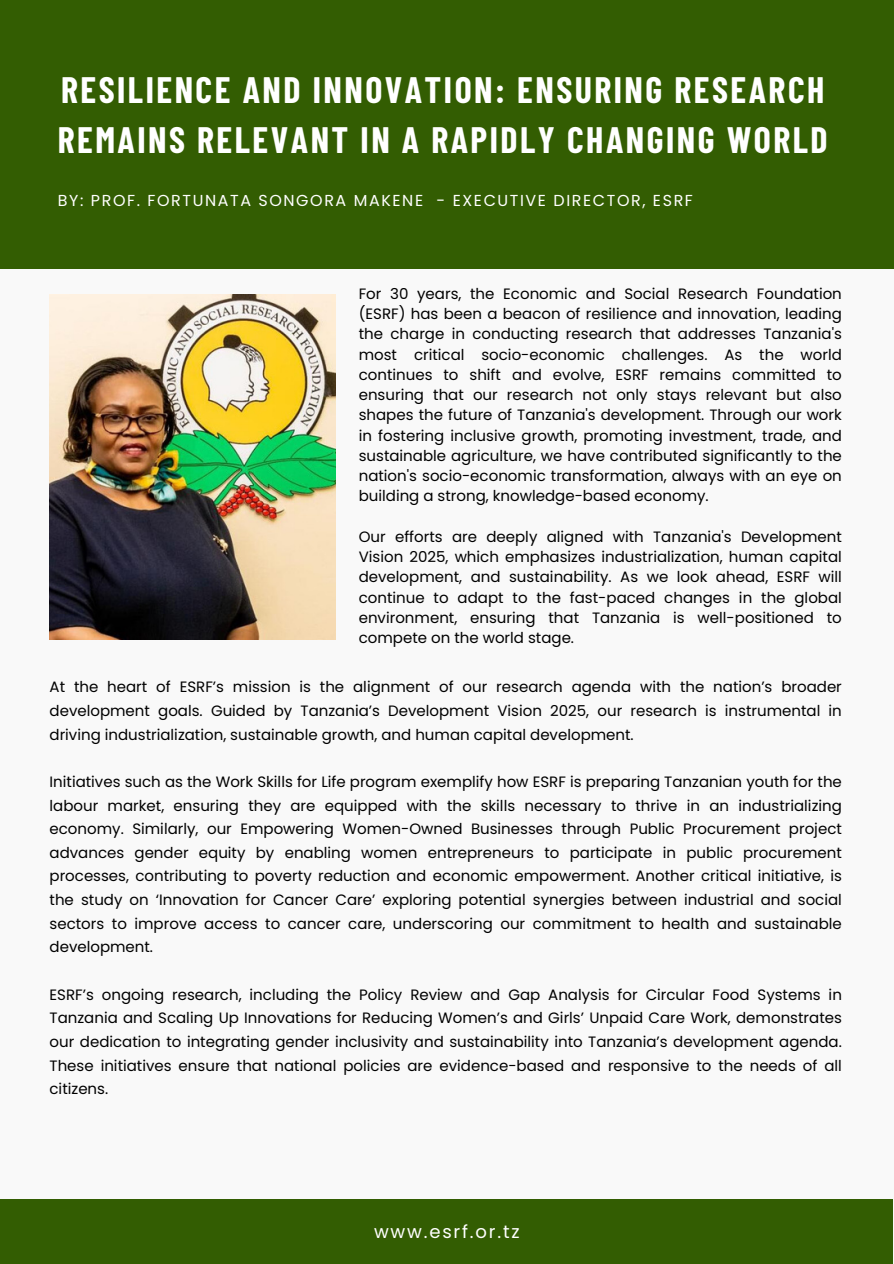
<style>
.page{position:relative;width:894px;height:1264px;background:#fff}
.page>*{position:absolute;margin:0;border:0;box-sizing:border-box;transform-origin:0 0}
.t1{font:700 35.85px/49.5px "Barlow Condensed";letter-spacing:.07em;color:#fff}
.t2{font:18px "Poppins";letter-spacing:.1em;color:#fff}
.t3{font:15.9px "Poppins";letter-spacing:.1em;color:#fff}
.t4{font:15px/20.2px "Poppins";color:#000;text-align:justify}
</style>
<div class="page">
<div style="left:0;top:0;width:893px;height:1263px;background:#f9f9f9"></div>
<img style="left:50px;top:294px;width:285px;height:345px">
<div style="left:0;top:1199px;width:892px;height:64px;background:#335d02"></div>
<div style="left:0;top:0;width:893px;height:268px;background:#335d02"></div>
<h1 class="t1" style="left:58px;top:64px;width:771px">RESILIENCE AND INNOVATION: ENSURING RESEARCH<br>REMAINS RELEVANT IN A RAPIDLY CHANGING WORLD</h1>
<p class="t3" style="left:58px;top:189px;width:636px">BY: PROF. FORTUNATA SONGORA MAKENE - EXECUTIVE DIRECTOR, ESRF</p>
<h3 class="t4" style="left:358px;top:283px;width:484px">For 30 years, the Economic and Social Research Foundation (ESRF) has been a beacon of resilience and innovation, leading the charge in conducting research that addresses Tanzania's most critical socio-economic challenges. As the world continues to shift and evolve, ESRF remains committed to ensuring that our research not only stays relevant but also shapes the future of Tanzania's development. Through our work in fostering inclusive growth, promoting investment, trade, and sustainable agriculture, we have contributed significantly to the nation's socio-economic transformation, always with an eye on building a strong, knowledge-based economy.</h3>
<p class="t4" style="left:358px;top:526px;width:484px">Our efforts are deeply aligned with Tanzania's Development Vision 2025, which emphasizes industrialization, human capital development, and sustainability. As we look ahead, ESRF will continue to adapt to the fast-paced changes in the global environment, ensuring that Tanzania is well-positioned to compete on the world stage.</p>
<p class="t4" style="left:50px;top:675px;width:793px;line-height:23.7px">At the heart of ESRF’s mission is the alignment of our research agenda with the nation’s broader development goals. Guided by Tanzania’s Development Vision 2025, our research is instrumental in driving industrialization, sustainable growth, and human capital development.</p>
<p class="t4" style="left:50px;top:769px;width:793px;line-height:23.7px">Initiatives such as the Work Skills for Life program exemplify how ESRF is preparing Tanzanian youth for the labour market, ensuring they are equipped with the skills necessary to thrive in an industrializing economy. Similarly, our Empowering Women-Owned Businesses through Public Procurement project advances gender equity by enabling women entrepreneurs to participate in public procurement processes, contributing to poverty reduction and economic empowerment. Another critical initiative, is the study on ‘Innovation for Cancer Care’ exploring potential synergies between industrial and social sectors to improve access to cancer care, underscoring our commitment to health and sustainable development.</p>
<p class="t4" style="left:50px;top:982px;width:793px;line-height:23.7px">ESRF’s ongoing research, including the Policy Review and Gap Analysis for Circular Food Systems in Tanzania and Scaling Up Innovations for Reducing Women’s and Girls’ Unpaid Care Work, demonstrates our dedication to integrating gender inclusivity and sustainability into Tanzania’s development agenda.<br>These initiatives ensure that national policies are evidence-based and responsive to the needs of all citizens.</p>
<p class="t2" style="left:374px;top:1218px;width:147px">www.esrf.or.tz</p>
</div>
